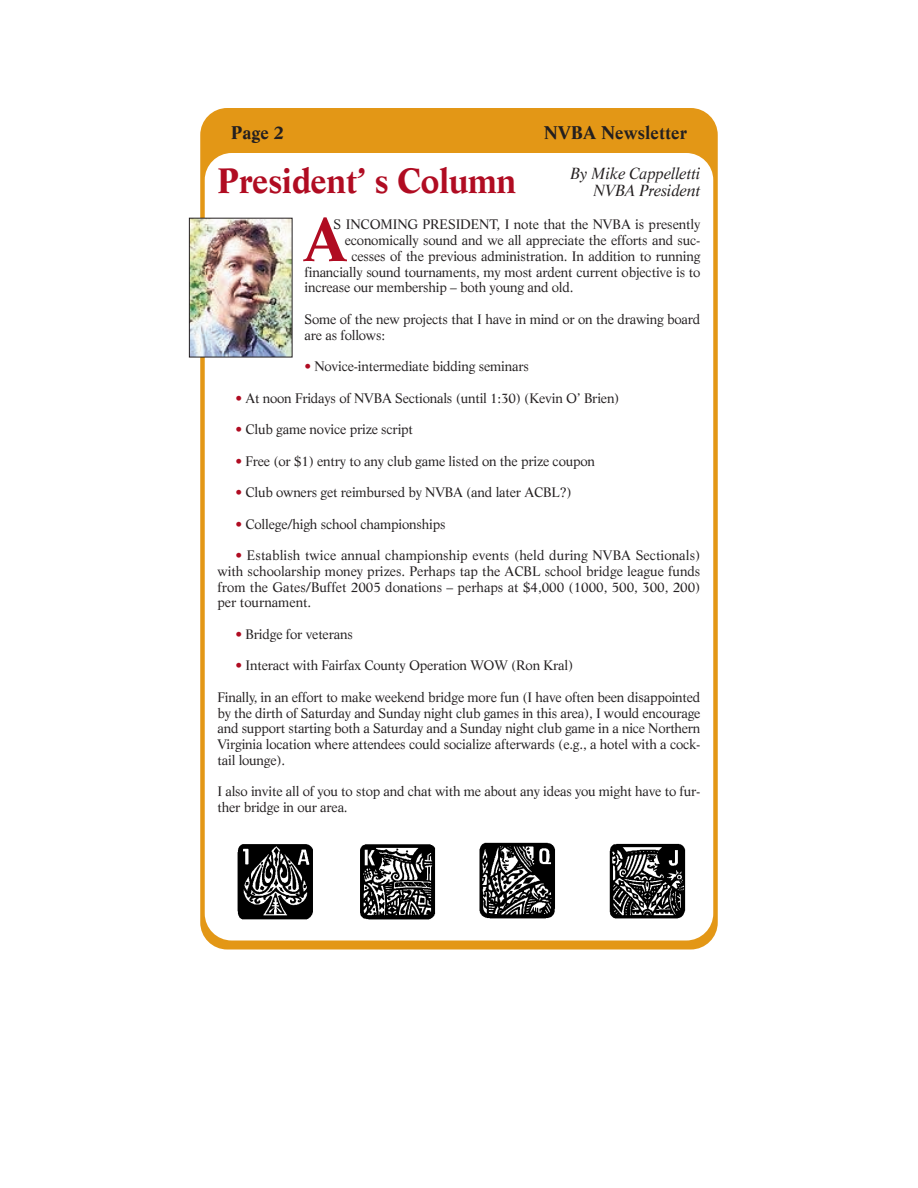
<style>
.page{position:relative;width:918px;height:1188px;background:#fff}
.page>*{position:absolute;margin:0;border:0;box-sizing:border-box;transform-origin:0 0}
.t1{font:700 60px "Life";color:#b00c22}
.t2{font:700 34.5px "Life";letter-spacing:-.015em;color:#b00c22}
.t3{font:700 18px "Life";color:#231f20}
.t4{font:italic 15.75px "Life";letter-spacing:-.015em;color:#231f20}
.t5{font:13.5px/15.8px "Life";letter-spacing:-.015em;color:#231f20}
.s1{font-weight:700;color:#b00c22}
</style>
<div class="page">
<div style="left:200px;top:108px;width:518px;height:842px;background:#e39716;border-radius:27px"></div>
<div style="left:205px;top:153px;width:508px;height:787px;background:#fff;border-radius:27px"></div>
<img style="left:191px;top:220px;width:99px;height:135px">
<div style="left:189px;top:218px;width:103px;height:139px;border:1px solid #231f20"></div>
<img style="left:237px;top:844px;width:76px;height:76px">
<img style="left:360px;top:844px;width:76px;height:76px">
<img style="left:479px;top:842px;width:76px;height:77px">
<img style="left:609px;top:843px;width:77px;height:76px">
<h3 class="t3" style="left:231px;top:126px;width:55px">Page 2</h3>
<h3 class="t3" style="left:544px;top:126px;width:144px">NVBA Newsletter</h3>
<h2 class="t2" style="left:218px;top:167px;width:300px">President’ s Column</h2>
<p class="t4" style="left:570px;top:167px;width:132px">By Mike Cappelletti</p>
<p class="t4" style="left:593px;top:184px;width:109px">NVBA President</p>
<h1 class="t1" style="left:302px;top:216px;width:47px">A</h1>
<p class="t5" style="left:334px;top:218px;width:368px">S INCOMING PRESIDENT, I note that the NVBA is presently</p>
<p class="t5" style="left:345px;top:234px;width:357px">economically sound and we all appreciate the efforts and suc-</p>
<p class="t5" style="left:351px;top:249px;width:351px">cesses of the previous administration. In addition to running</p>
<p class="t5" style="left:304px;top:265px;width:397px">financially sound tournaments, my most ardent current objective is to</p>
<p class="t5" style="left:304px;top:281px;width:270px">increase our membership – both young and old.</p>
<p class="t5" style="left:304px;top:312px;width:397px">Some of the new projects that I have in mind or on the drawing board are as follows:</p>
<p class="t5" style="left:304px;top:360px;width:226px"><span class="s1">•</span> Novice-intermediate bidding seminars</p>
<p class="t5" style="left:235px;top:391px;width:386px"><span class="s1">•</span> At noon Fridays of NVBA Sectionals (until 1:30) (Kevin O’ Brien)</p>
<p class="t5" style="left:235px;top:423px;width:179px"><span class="s1">•</span> Club game novice prize script</p>
<p class="t5" style="left:235px;top:454px;width:361px"><span class="s1">•</span> Free (or $1) entry to any club game listed on the prize coupon</p>
<p class="t5" style="left:235px;top:486px;width:338px"><span class="s1">•</span> Club owners get reimbursed by NVBA (and later ACBL?)</p>
<p class="t5" style="left:235px;top:517px;width:212px"><span class="s1">•</span> College/high school championships</p>
<p class="t5" style="left:217px;top:549px;width:484px;text-align:justify;text-indent:18px"><span class="s1">•</span> Establish twice annual championship events (held during NVBA Sectionals) with schoolarship money prizes. Perhaps tap the ACBL school bridge league funds from the Gates/Buffet 2005 donations – perhaps at $4,000 (1000, 500, 300, 200) per tournament.</p>
<p class="t5" style="left:235px;top:627px;width:119px"><span class="s1">•</span> Bridge for veterans</p>
<p class="t5" style="left:235px;top:659px;width:339px"><span class="s1">•</span> Interact with Fairfax County Operation WOW (Ron Kral)</p>
<p class="t5" style="left:218px;top:690px;width:485px;text-align:justify">Finally, in an effort to make weekend bridge more fun (I have often been disappointed by the dirth of Saturday and Sunday night club games in this area), I would encourage and support starting both a Saturday and a Sunday night club game in a nice Northern Virginia location where attendees could socialize afterwards (e.g., a hotel with a cock&shy;tail lounge).</p>
<p class="t5" style="left:218px;top:785px;width:484px">I also invite all of you to stop and chat with me about any ideas you might have to fur&shy;ther bridge in our area.</p>
</div>
